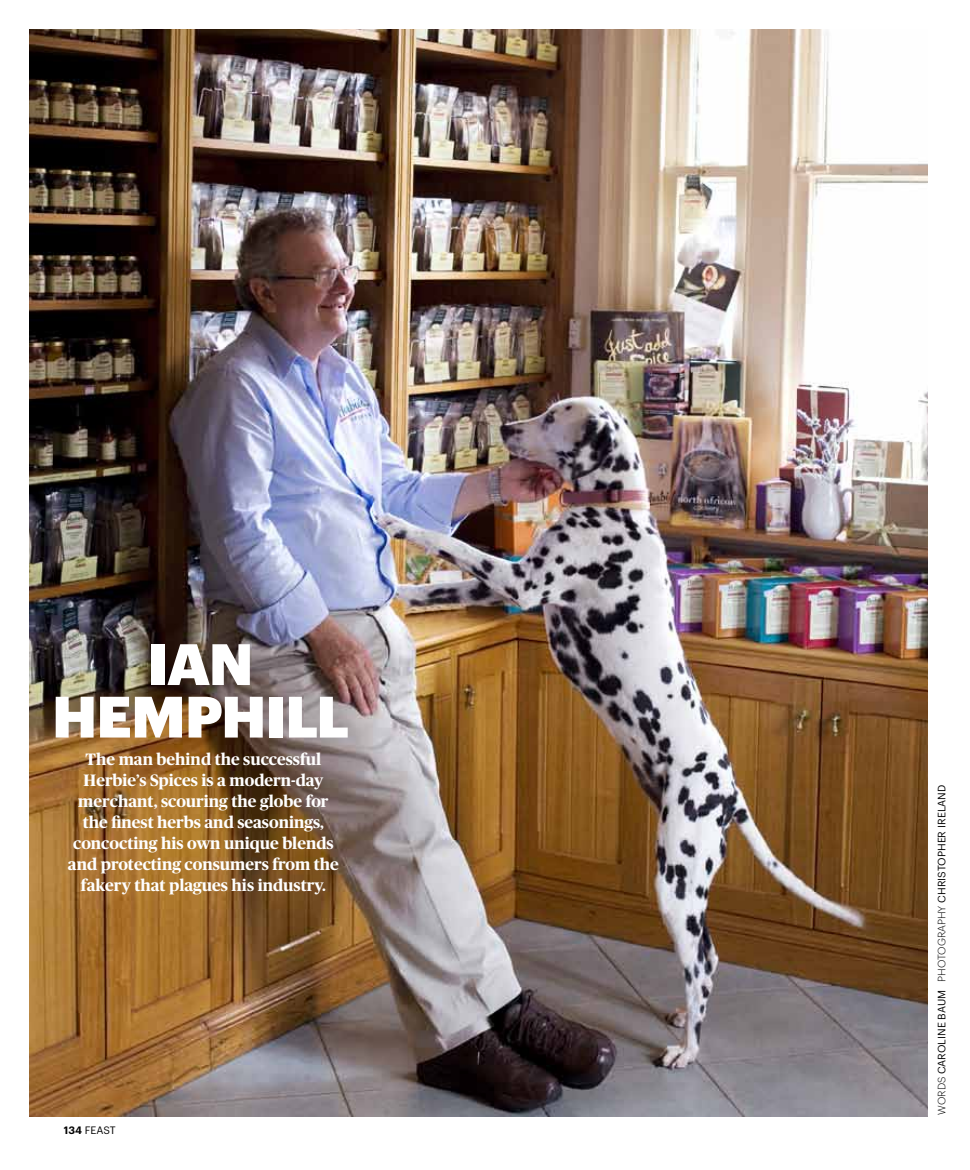
<style>
.page{position:relative;width:970px;height:1170px;background:#fff}
.page>*{position:absolute;margin:0;border:0;box-sizing:border-box;transform-origin:0 0}
.t1{font:900 57px/52.5px "Graphik";letter-spacing:-.02em;color:#fff;text-align:center}
.t2{font:700 16.5px/21px "Publico Headline";color:#fff;text-align:center}
.t3{font:10.5px "Graphik";letter-spacing:.005em;color:#000}
.s1{font-weight:600}
.s2{font-weight:300}
</style>
<div class="page">
<img style="left:29px;top:29px;width:898px;height:1087px">
<h1 class="t1" style="left:52px;top:632px;width:299px">IAN<br>HEMPHILL</h1>
<p class="t2" style="left:68px;top:747px;width:272px">The man behind the successful<br>Herbie’s Spices is a modern-day merchant, scouring the globe for the finest herbs and seasonings, concocting his own unique blends and protecting consumers from the fakery that plagues his industry.</p>
<p class="t3" style="left:64px;top:1122px;width:53px"><span class="s1">134</span> FEAST</p>
<p class="t3" style="left:933px;top:1114px;width:331px;rotate:-90deg"><span class="s2">words</span> CAROLINE BAUM <span class="s2">photography</span> CHRISTOPHER I RELAND</p>
</div>
